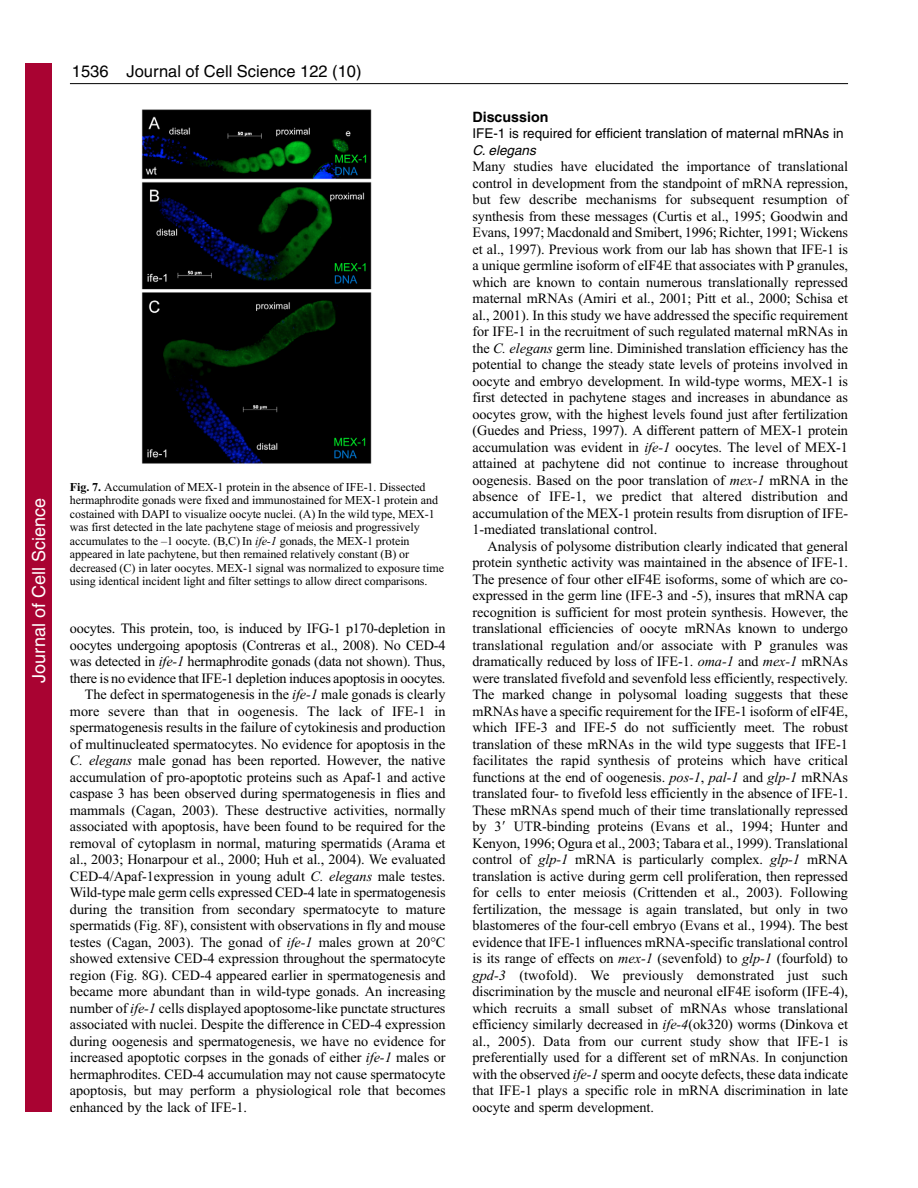
<style>
.page{position:relative;width:918px;height:1188px;background:#fff}
.page>*{position:absolute;margin:0;border:0;box-sizing:border-box;transform-origin:0 0}
.t1{font:18px "Helvetica";color:#fff}
.t2{font:16.5px "Helvetica";color:#000}
.t3{font:14.25px/16.5px "Times New Roman";letter-spacing:-.005em;color:#000;text-align:justify}
.t4{font:700 14.25px "Helvetica";color:#000}
.t5{font:13.5px "Helvetica";color:#000}
.t6{font:italic 13.5px "Helvetica";color:#000}
.t7{font:12px/13.5px "Times New Roman";letter-spacing:-.005em;color:#000}
.s1{font-weight:700}
.s2{font-style:italic}
.s3{font-family:"Mathematical Pi One"}
</style>
<div class="page">
<hr style="left:70px;top:83px;width:778px;height:1px;background:#000">
<img style="left:141px;top:110px;width:231px;height:354px">
<div style="left:26px;top:64px;width:26px;height:1048px;background:#a90332"></div>
<p class="t2" style="left:72px;top:65px;width:38px">1536</p>
<p class="t2" style="left:127px;top:65px;width:237px">Journal of Cell Science 122 (10)</p>
<p class="t1" style="left:28px;top:683px;width:186px;rotate:-90deg">Journal of Cell Science</p>
<p class="t7" style="left:70px;top:481px;width:376px"><span class="s1">Fig. 7.</span> Accumulation of MEX-1 protein in the absence of IFE-1. Dissected hermaphrodite gonads were fixed and immunostained for MEX-1 protein and costained with DAPI to visualize oocyte nuclei. (A) In the wild type, MEX-1 was first detected in the late pachytene stage of meiosis and progressively accumulates to the –1 oocyte. (B,C) In <span class="s2">ife-1</span> gonads, the MEX-1 protein appeared in late pachytene, but then remained relatively constant (B) or decreased (C) in later oocytes. MEX-1 signal was normalized to exposure time using identical incident light and filter settings to allow direct comparisons.</p>
<p class="t3" style="left:70px;top:621px;width:377px">oocytes. This protein, too, is induced by IFG-1 p170-depletion in</p>
<p class="t3" style="left:70px;top:638px;width:377px">oocytes undergoing apoptosis (Contreras et al., 2008). No CED-4</p>
<p class="t3" style="left:70px;top:654px;width:377px">was detected in <span class="s2">ife-1</span> hermaphrodite gonads (data not shown). Thus,</p>
<p class="t3" style="left:70px;top:671px;width:377px">there is no evidence that IFE-1 depletion induces apoptosis in oocytes.</p>
<p class="t3" style="left:85px;top:687px;width:362px">The defect in spermatogenesis in the <span class="s2">ife-1</span> male gonads is clearly</p>
<p class="t3" style="left:70px;top:704px;width:377px">more severe than that in oogenesis. The lack of IFE-1 in</p>
<p class="t3" style="left:70px;top:720px;width:377px">spermatogenesis results in the failure of cytokinesis and production</p>
<p class="t3" style="left:70px;top:737px;width:377px">of multinucleated spermatocytes. No evidence for apoptosis in the</p>
<p class="t3" style="left:70px;top:753px;width:377px"><span class="s2">C. elegans</span> male gonad has been reported. However, the native</p>
<p class="t3" style="left:70px;top:770px;width:377px">accumulation of pro-apoptotic proteins such as Apaf-1 and active</p>
<p class="t3" style="left:70px;top:786px;width:377px">caspase 3 has been observed during spermatogenesis in flies and</p>
<p class="t3" style="left:70px;top:803px;width:377px">mammals (Cagan, 2003). These destructive activities, normally</p>
<p class="t3" style="left:70px;top:819px;width:377px">associated with apoptosis, have been found to be required for the</p>
<p class="t3" style="left:70px;top:836px;width:377px">removal of cytoplasm in normal, maturing spermatids (Arama et</p>
<p class="t3" style="left:70px;top:852px;width:377px">al., 2003; Honarpour et al., 2000; Huh et al., 2004). We evaluated</p>
<p class="t3" style="left:70px;top:869px;width:377px">CED-4/Apaf-1expression in young adult <span class="s2">C. elegans</span> male testes.</p>
<p class="t3" style="left:70px;top:885px;width:377px">Wild-type male germ cells expressed CED-4 late in spermatogenesis</p>
<p class="t3" style="left:70px;top:902px;width:377px">during the transition from secondary spermatocyte to mature</p>
<p class="t3" style="left:70px;top:918px;width:377px">spermatids (Fig. 8F), consistent with observations in fly and mouse</p>
<p class="t3" style="left:70px;top:935px;width:377px">testes (Cagan, 2003). The gonad of <span class="s2">ife-1</span> males grown at 20°C</p>
<p class="t3" style="left:70px;top:951px;width:377px">showed extensive CED-4 expression throughout the spermatocyte</p>
<p class="t3" style="left:70px;top:968px;width:377px">region (Fig. 8G). CED-4 appeared earlier in spermatogenesis and</p>
<p class="t3" style="left:70px;top:984px;width:377px">became more abundant than in wild-type gonads. An increasing</p>
<p class="t3" style="left:70px;top:1001px;width:377px">number of <span class="s2">ife-1</span> cells displayed apoptosome-like punctate structures</p>
<p class="t3" style="left:70px;top:1017px;width:377px">associated with nuclei. Despite the difference in CED-4 expression</p>
<p class="t3" style="left:70px;top:1034px;width:377px">during oogenesis and spermatogenesis, we have no evidence for</p>
<p class="t3" style="left:70px;top:1050px;width:377px">increased apoptotic corpses in the gonads of either <span class="s2">ife-1</span> males or</p>
<p class="t3" style="left:70px;top:1067px;width:377px">hermaphrodites. CED-4 accumulation may not cause spermatocyte</p>
<p class="t3" style="left:70px;top:1083px;width:377px">apoptosis, but may perform a physiological role that becomes</p>
<p class="t3" style="left:70px;top:1100px;width:179px">enhanced by the lack of IFE-1.</p>
<p class="t4" style="left:472px;top:111px;width:77px">Discussion</p>
<p class="t5" style="left:472px;top:128px;width:373px">IFE-1 is required for efficient translation of maternal mRNAs in</p>
<p class="t6" style="left:472px;top:145px;width:67px">C.elegans</p>
<p class="t3" style="left:472px;top:159px;width:377px">Many studies have elucidated the importance of translational control in development from the standpoint of mRNA repression, but few describe mechanisms for subsequent resumption of synthesis from these messages (Curtis et al., 1995; Goodwin and Evans, 1997; Macdonald and Smibert, 1996; Richter, 1991; Wickens et al., 1997). Previous work from our lab has shown that IFE-1 is a unique germline isoform of eIF4E that associates with P granules, which are known to contain numerous translationally repressed maternal mRNAs (Amiri et al., 2001; Pitt et al., 2000; Schisa et al., 2001). In this study we have addressed the specific requirement for IFE-1 in the recruitment of such regulated maternal mRNAs in the <span class="s2">C. elegans</span> germ line. Diminished translation efficiency has the potential to change the steady state levels of proteins involved in oocyte and embryo development. In wild-type worms, MEX-1 is first detected in pachytene stages and increases in abundance as oocytes grow, with the highest levels found just after fertilization (Guedes and Priess, 1997). A different pattern of MEX-1 protein accumulation was evident in <span class="s2">ife-1</span> oocytes. The level of MEX-1 attained at pachytene did not continue to increase throughout oogenesis. Based on the poor translation of <span class="s2">mex-1</span> mRNA in the absence of IFE-1, we predict that altered distribution and accumulation of the MEX-1 protein results from disruption of IFE-1-mediated translational control.</p>
<p class="t3" style="left:472px;top:539px;width:377px;text-indent:15px">Analysis of polysome distribution clearly indicated that general protein synthetic activity was maintained in the absence of IFE-1.<br>The presence of four other eIF4E isoforms, some of which are co&shy;expressed in the germ line (IFE-3 and -5), insures that mRNA cap recognition is sufficient for most protein synthesis. However, the translational efficiencies of oocyte mRNAs known to undergo translational regulation and/or associate with P granules was dramatically reduced by loss of IFE-1. <span class="s2">oma-1</span> and <span class="s2">mex-1</span> mRNAs were translated fivefold and sevenfold less efficiently, respectively.<br>The marked change in polysomal loading suggests that these mRNAs have a specific requirement for the IFE-1 isoform of eIF4E, which IFE-3 and IFE-5 do not sufficiently meet. The robust translation of these mRNAs in the wild type suggests that IFE-1 facilitates the rapid synthesis of proteins which have critical functions at the end of oogenesis. <span class="s2">pos-1</span>, <span class="s2">pal-1</span> and <span class="s2">glp-1</span> mRNAs translated four- to fivefold less efficiently in the absence of IFE-1.<br>These mRNAs spend much of their time translationally repressed by 3<span class="s3">-</span> UTR-binding proteins (Evans et al., 1994; Hunter and Kenyon, 1996; Ogura et al., 2003; Tabara et al., 1999). Translational control of <span class="s2">glp-1</span> mRNA is particularly complex. <span class="s2">glp-1</span> mRNA translation is active during germ cell proliferation, then repressed for cells to enter meiosis (Crittenden et al., 2003). Following fertilization, the message is again translated, but only in two blastomeres of the four-cell embryo (Evans et al., 1994). The best evidence that IFE-1 influences mRNA-specific translational control is its range of effects on <span class="s2">mex-1</span> (sevenfold) to <span class="s2">glp-1</span> (fourfold) to <span class="s2">gpd-3</span> (twofold). We previously demonstrated just such discrimination by the muscle and neuronal eIF4E isoform (IFE-4), which recruits a small subset of mRNAs whose translational efficiency similarly decreased in <span class="s2">ife-4</span>(ok320) worms (Dinkova et al., 2005). Data from our current study show that IFE-1 is preferentially used for a different set of mRNAs. In conjunction with the observed <span class="s2">ife-1</span> sperm and oocyte defects, these data indicate that IFE-1 plays a specific role in mRNA discrimination in late oocyte and sperm development.</p>
</div>
